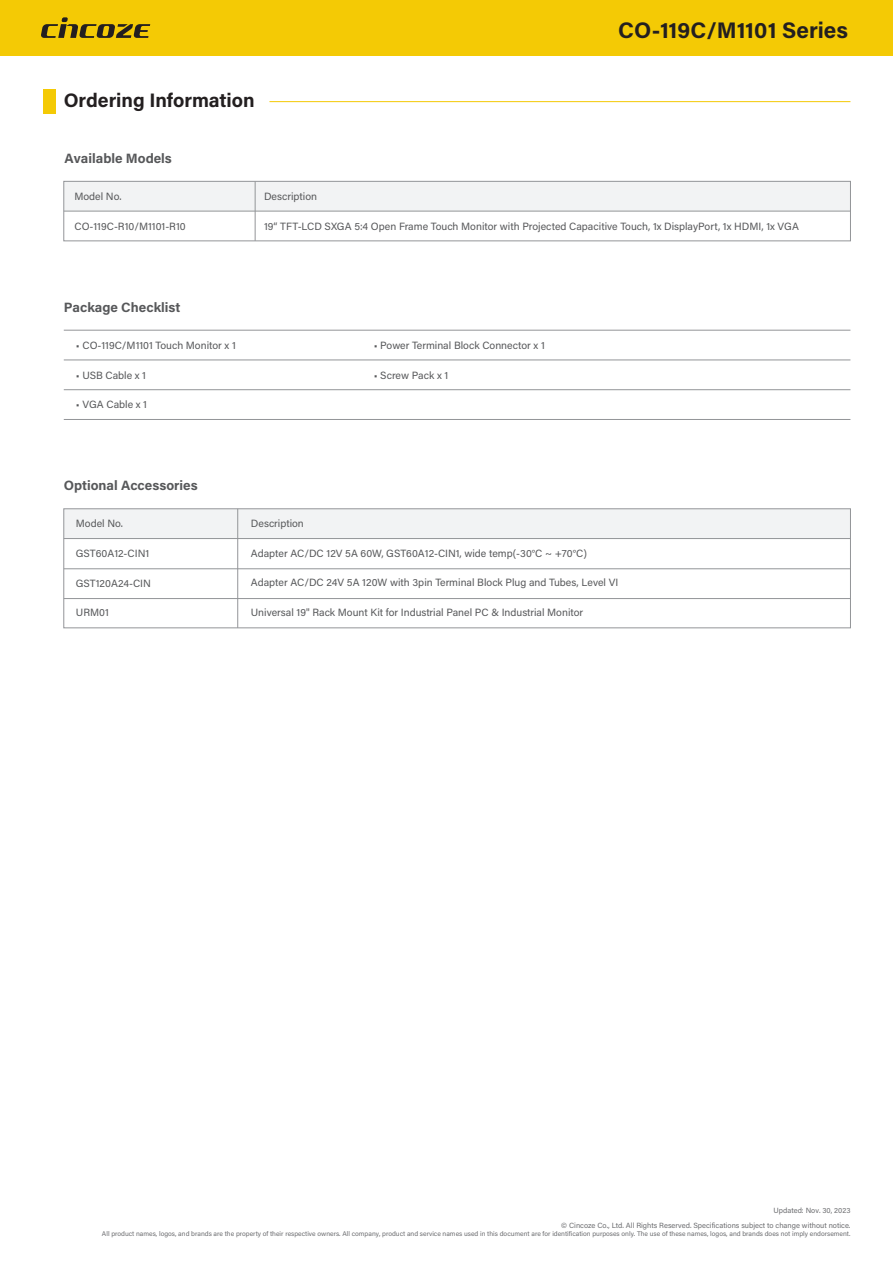
<style>
.page{position:relative;width:893px;height:1263px;background:#fff}
.page>*{position:absolute;margin:0;border:0;box-sizing:border-box;transform-origin:0 0}
.t1{font:700 22.5px "Acumin Pro";color:#231f20}
.t2{font:700 19.5px "Acumin Pro";letter-spacing:-.005em;color:#231f20}
.t3{font:700 13.5px "Acumin Pro";color:#57585a}
.t4{font:10.5px "Acumin Pro";color:#57585a}
.t5{font:7.5px "Acumin Pro";color:#6c6d70}
.t6{font:6.75px "Acumin Pro";color:#6c6d70}
</style>
<div class="page">
<hr style="left:269px;top:101px;width:581px;height:1px;background:#f4ca05">
<div style="left:43px;top:89px;width:13px;height:25px;background:#f4ca05"></div>
<hr style="left:64px;top:330px;width:786px;height:1px;background:#939598">
<hr style="left:64px;top:360px;width:786px;height:1px;background:#939598">
<hr style="left:64px;top:389px;width:786px;height:1px;background:#939598">
<hr style="left:64px;top:419px;width:786px;height:1px;background:#939598">
<div style="left:64px;top:509px;width:786px;height:29px;background:#f2f3f4"></div>
<hr style="left:237px;top:509px;width:1px;height:119px;background:#939598">
<div style="left:64px;top:509px;width:787px;height:119px;border:1px solid #939598"></div>
<hr style="left:64px;top:538px;width:786px;height:1px;background:#939598">
<hr style="left:64px;top:568px;width:786px;height:1px;background:#939598">
<hr style="left:64px;top:598px;width:786px;height:1px;background:#939598">
<div style="left:0;top:0;width:893px;height:55px;background:#f4ca05"></div>
<svg style="left:41px;top:17px;width:109px;height:21px"></svg>
<div style="left:64px;top:181px;width:786px;height:30px;background:#f2f3f4"></div>
<hr style="left:255px;top:181px;width:1px;height:60px;background:#939598">
<div style="left:64px;top:181px;width:787px;height:60px;border:1px solid #939598"></div>
<hr style="left:64px;top:211px;width:786px;height:1px;background:#939598">
<h1 class="t1" style="left:618px;top:14px;width:231px">CO-119C/M1101 Series</h1>
<h2 class="t2" style="left:64px;top:87px;width:192px">Ordering Information</h2>
<p class="t3" style="left:65px;top:149px;width:109px">Available Models</p>
<p class="t4" style="left:74px;top:189px;width:49px">Model No.</p>
<p class="t4" style="left:74px;top:219px;width:113px">CO-119C-R10/M1101-R10</p>
<p class="t4" style="left:264px;top:189px;width:55px">Description</p>
<p class="t4" style="left:264px;top:219px;width:536px">19“ TFT-LCD SXGA 5:4 Open Frame Touch Monitor with Projected Capacitive Touch, 1x DisplayPort, 1x HDMI, 1x VGA</p>
<p class="t3" style="left:64px;top:298px;width:118px">Package Checklist</p>
<p class="t4" style="left:76px;top:338px;width:162px">• CO-119C/M1101 Touch Monitor x 1</p>
<p class="t4" style="left:76px;top:368px;width:72px">• USB Cable x 1</p>
<p class="t4" style="left:76px;top:397px;width:73px">• VGA Cable x 1</p>
<p class="t4" style="left:374px;top:338px;width:173px">• Power Terminal Block Connector x 1</p>
<p class="t4" style="left:374px;top:368px;width:76px">• Screw Pack x 1</p>
<p class="t3" style="left:64px;top:476px;width:135px">Optional Accessories</p>
<p class="t4" style="left:76px;top:516px;width:49px">Model No.</p>
<p class="t4" style="left:76px;top:546px;width:75px">GST60A12-CIN1</p>
<p class="t4" style="left:76px;top:576px;width:77px">GST120A24-CIN</p>
<p class="t4" style="left:76px;top:605px;width:35px">URM01</p>
<p class="t4" style="left:251px;top:516px;width:55px">Description</p>
<p class="t4" style="left:251px;top:546px;width:338px">Adapter AC/DC 12V 5A 60W, GST60A12-CIN1, wide temp(-30°C ~ +70°C)</p>
<p class="t4" style="left:251px;top:575px;width:369px">Adapter AC/DC 24V 5A 120W with 3pin Terminal Block Plug and Tubes, Level VI</p>
<p class="t4" style="left:251px;top:605px;width:334px">Universal 19" Rack Mount Kit for Industrial Panel PC &amp; Industrial Monitor</p>
<p class="t5" style="left:773px;top:1205px;width:78px">Updated: Nov. 30, 2023</p>
<p class="t5" style="left:561px;top:1220px;width:291px">© Cincoze Co., Ltd. All Rights Reserved. Specifications subject to change without notice.</p>
<p class="t6" style="left:102px;top:1229px;width:750px">All product names, logos, and brands are the property of their respective owners. All company, product and service names used in this document are for identification purposes only. The use of these names, logos, and brands does not imply endorsement.</p>
</div>
